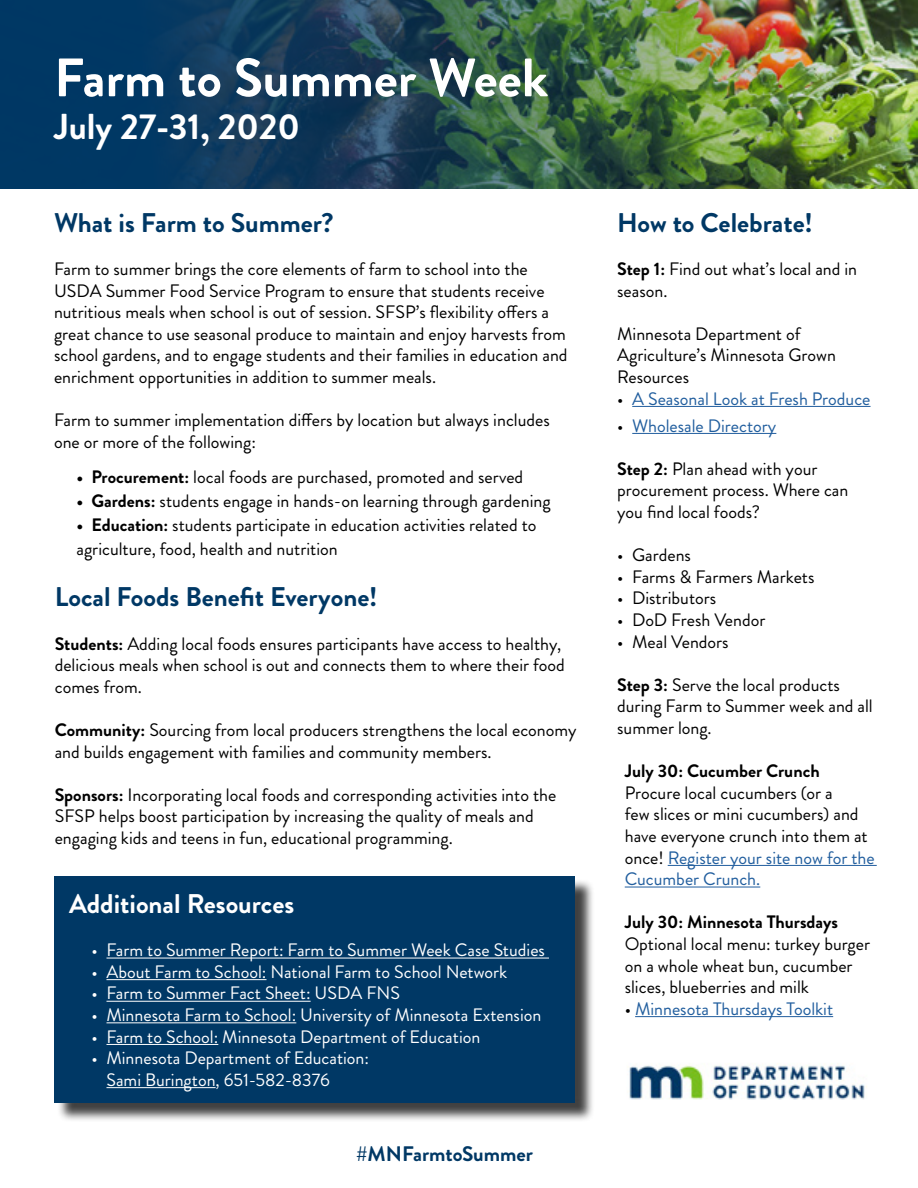
<style>
.page{position:relative;width:918px;height:1188px;background:#fff}
.page>*{position:absolute;margin:0;border:0;box-sizing:border-box;transform-origin:0 0}
.t1{font:700 54px "Brandon Grotesque";color:#fff}
.t2{font:700 36px "Brandon Grotesque";color:#fff}
.t3{font:700 27px "Brandon Grotesque";color:#003865}
.t4{font:700 27px "Brandon Grotesque";color:#fff}
.t5{font:700 21px "Brandon Grotesque";color:#003865}
.t6{font:18px/21.6px "Brandon Grotesque";color:#000}
.t7{font:18px/21.6px "Brandon Grotesque";color:#fff}
.t8{font:18px "Brandon Grotesque";color:#215e9e}
.t9{font:700 18px "Brandon Grotesque";color:#000}
.s1{font-weight:700}
.s2{color:#000}
.s3{color:#215e9e}
</style>
<div class="page">
<div style="left:57px;top:879px;width:537px;height:243px;background:#000;opacity:.75"></div>
<div style="left:55px;top:877px;width:520px;height:226px;background:#003865"></div>
<hr style="left:106px;top:1087px;width:110px;height:1px;background:#fff">
<hr style="left:106px;top:1044px;width:112px;height:1px;background:#fff">
<hr style="left:106px;top:1022px;width:190px;height:1px;background:#fff">
<hr style="left:106px;top:1001px;width:205px;height:1px;background:#fff">
<hr style="left:106px;top:979px;width:160px;height:1px;background:#fff">
<hr style="left:106px;top:958px;width:443px;height:1px;background:#fff">
<hr style="left:632px;top:406px;width:239px;height:1px;background:#215e9e">
<hr style="left:632px;top:433px;width:144px;height:1px;background:#215e9e">
<hr style="left:668px;top:865px;width:209px;height:1px;background:#215e9e">
<hr style="left:625px;top:887px;width:135px;height:1px;background:#215e9e">
<hr style="left:635px;top:1016px;width:198px;height:1px;background:#215e9e">
<img style="left:0;top:0;width:918px;height:189px">
<img style="left:629px;top:1065px;width:238px;height:35px">
<p class="t1" style="left:54px;top:40px;width:496px">Farm to Summer Week</p>
<p class="t2" style="left:54px;top:102px;width:247px">July 27-31, 2020</p>
<h1 class="t3" style="left:54px;top:204px;width:281px">What is Farm to Summer?</h1>
<p class="t6" style="left:54px;top:258px;width:515px">Farm to summer brings the core elements of farm to school into the USDA Summer Food Service Program to ensure that students receive nutritious meals when school is out of session. SFSP’s fexibility ofers a great chance to use seasonal produce to maintain and enjoy harvests from school gardens, and to engage students and their families in education and enrichment opportunities in addition to summer meals.</p>
<p class="t6" style="left:54px;top:410px;width:497px">Farm to summer implementation difers by location but always includes one or more of the following:</p>
<p class="t6" style="left:76px;top:466px;width:448px"><span class="s1">• Procurement:</span> local foods are purchased, promoted and served</p>
<p class="t6" style="left:76px;top:490px;width:476px"><span class="s1">• Gardens:</span> students engage in hands-on learning through gardening</p>
<p class="t6" style="left:76px;top:513px;width:462px;line-height:24px"><span class="s1">• Education:</span> students participate in education activities related to agriculture, food, health and nutrition</p>
<h2 class="t3" style="left:55px;top:578px;width:324px">Local Foods Beneft Everyone!</h2>
<p class="t6" style="left:55px;top:633px;width:512px"><span class="s1">Students:</span> Adding local foods ensures participants have access to healthy, delicious meals when school is out and connects them to where their food comes from.</p>
<p class="t6" style="left:55px;top:719px;width:523px"><span class="s1">Community:</span> Sourcing from local producers strengthens the local economy and builds engagement with families and community members.</p>
<p class="t6" style="left:55px;top:784px;width:503px"><span class="s1">Sponsors:</span> Incorporating local foods and corresponding activities into the<br>SFSP helps boost participation by increasing the quality of meals and engaging kids and teens in fun, educational programming.</p>
<h2 class="t4" style="left:69px;top:885px;width:227px">Additional Resources</h2>
<p class="t7" style="left:92px;top:940px;width:455px">• Farm to Summer Report: Farm to Summer Week Case Studies</p>
<p class="t7" style="left:92px;top:961px;width:417px">• About Farm to School: National Farm to School Network</p>
<p class="t7" style="left:92px;top:983px;width:310px">• Farm to Summer Fact Sheet: USDA FNS</p>
<p class="t7" style="left:92px;top:1004px;width:451px">• Minnesota Farm to School: University of Minnesota Extension</p>
<p class="t7" style="left:92px;top:1026px;width:390px">• Farm to School: Minnesota Department of Education</p>
<p class="t7" style="left:106px;top:1048px;width:264px;text-indent:-15px">• Minnesota Department of Education:<br>Sami Burington, 651-582-8376</p>
<h3 class="t5" style="left:356px;top:1139px;width:178px">#MNFarmtoSummer</h3>
<h2 class="t3" style="left:617px;top:204px;width:197px">How to Celebrate!</h2>
<p class="t6" style="left:617px;top:258px;width:241px"><span class="s1">Step 1:</span> Find out what’s local and in season.</p>
<p class="t6" style="left:617px;top:323px;width:220px">Minnesota Department of<br>Agriculture’s Minnesota Grown<br>Resources</p>
<p class="t8" style="left:617px;top:386px;width:255px"><span class="s2">•</span> A Seasonal Look at Fresh Produce</p>
<p class="t8" style="left:617px;top:413px;width:161px"><span class="s2">•</span> Wholesale Directory</p>
<p class="t6" style="left:617px;top:458px;width:233px"><span class="s1">Step 2:</span> Plan ahead with your procurement process. Where can you fnd local foods?</p>
<p class="t6" style="left:617px;top:545px;width:75px">• Gardens</p>
<p class="t6" style="left:617px;top:566px;width:199px">• Farms &amp; Farmers Markets</p>
<p class="t6" style="left:617px;top:588px;width:101px">• Distributors</p>
<p class="t6" style="left:617px;top:609px;width:150px">• DoD Fresh Vendor</p>
<p class="t6" style="left:617px;top:631px;width:113px">• Meal Vendors</p>
<p class="t6" style="left:617px;top:674px;width:257px"><span class="s1">Step 3:</span> Serve the local products during Farm to Summer week and all summer long.</p>
<h3 class="t9" style="left:625px;top:758px;width:196px">July 30: Cucumber Crunch</h3>
<p class="t6" style="left:625px;top:782px;width:252px">Procure local cucumbers (or a<br>few slices or mini cucumbers) and have everyone crunch into them at once! <span class="s3">Register your site now for the<br>Cucumber Crunch.</span></p>
<h4 class="t9" style="left:625px;top:910px;width:215px">July 30: Minnesota Thursdays</h4>
<p class="t6" style="left:625px;top:933px;width:247px">Optional local menu: turkey burger on a whole wheat bun, cucumber slices, blueberries and milk</p>
<p class="t8" style="left:625px;top:996px;width:210px"><span class="s2">•</span> Minnesota Thursdays Toolkit</p>
</div>
